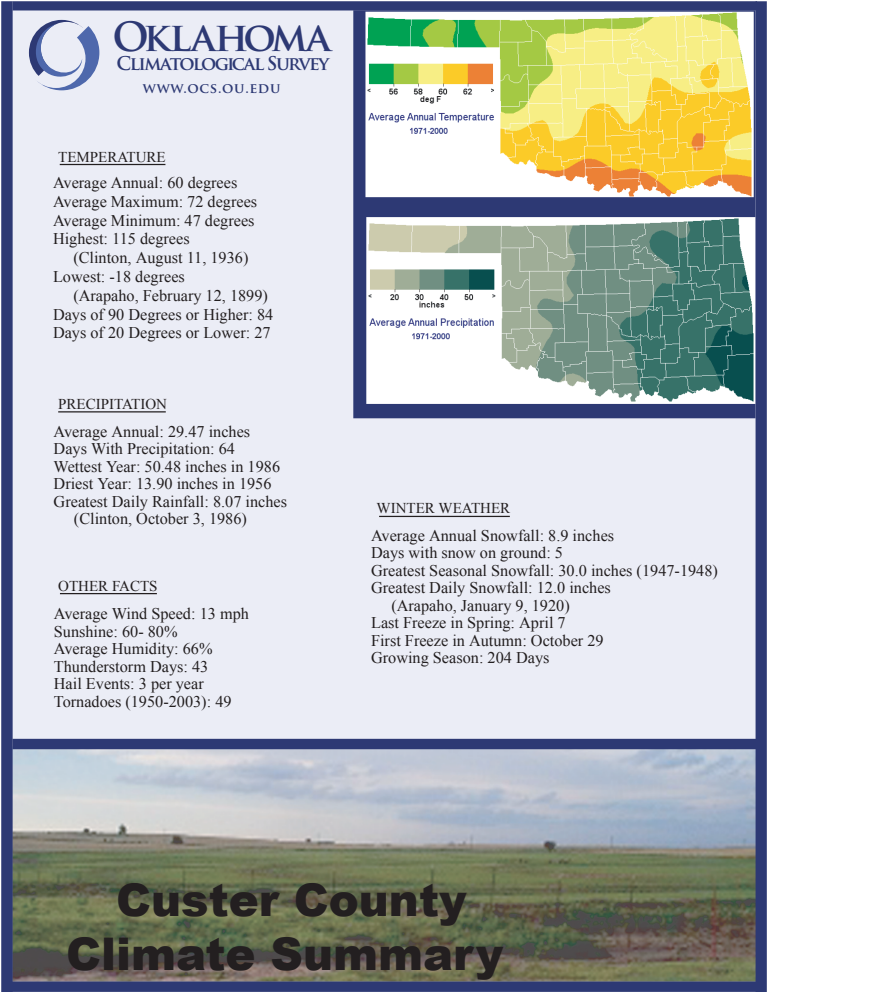
<style>
.page{position:relative;width:872px;height:992px;background:#fff}
.page>*{position:absolute;margin:0;border:0;box-sizing:border-box;transform-origin:0 0}
.t1{font:900 45px/53.8px "Arial";color:#231f20;text-align:center}
.t2{font:700 39.38px "Trajan Pro";letter-spacing:-.04em;color:#2d3974}
.t3{font:700 18.38px "Trajan Pro";letter-spacing:-.08em;color:#2d3974}
.t4{font:16.25px/18.8px "Times New Roman";color:#231f20}
.t5{font:15px "Times New Roman";color:#231f20}
.t6{font:700 13.75px "Trajan Pro";letter-spacing:.05em;color:#2d3974}
</style>
<div class="page">
<div style="left:8px;top:5px;width:750px;height:737px;background:#ebedf6"></div>
<img style="left:13px;top:749px;width:742px;height:232px">
<div style="left:13px;top:1px;width:743px;height:9px;background:#2d3974"></div>
<div style="left:12px;top:738px;width:744px;height:11px;background:#2d3974"></div>
<div style="left:755px;top:1px;width:11px;height:990px;background:#2d3974"></div>
<div style="left:11px;top:981px;width:745px;height:10px;background:#2d3974"></div>
<div style="left:1px;top:1px;width:12px;height:990px;background:#2d3974"></div>
<div style="left:353px;top:10px;width:402px;height:408px;background:#2d3974"></div>
<svg style="left:29px;top:20px;width:70px;height:70px"></svg>
<img style="left:366px;top:217px;width:389px;height:187px">
<img style="left:365px;top:12px;width:388px;height:185px">
<svg style="left:59px;top:163px;width:107px;height:3px"></svg>
<svg style="left:58px;top:411px;width:108px;height:2px"></svg>
<svg style="left:60px;top:593px;width:97px;height:1px"></svg>
<svg style="left:379px;top:515px;width:131px;height:2px"></svg>
<h2 class="t2" style="left:112px;top:13px;width:220px">OKLAHOMA</h2>
<p class="t3" style="left:116px;top:52px;width:214px">CLIMATOLOGICAL SURVEY</p>
<p class="t6" style="left:143px;top:79px;width:139px">WWW.OCS.OU.EDU</p>
<p class="t5" style="left:58px;top:148px;width:109px">TEMPERATURE</p>
<p class="t4" style="left:53px;top:173px;width:206px">Average Annual: 60 degrees<br>Average Maximum: 72 degrees<br>Average Minimum: 47 degrees<br>Highest: 115 degrees</p>
<p class="t4" style="left:53px;top:248px;width:197px;text-indent:20px">(Clinton, August 11, 1936)<br>Lowest: -18 degrees</p>
<p class="t4" style="left:53px;top:286px;width:222px;text-indent:20px">(Arapaho, February 12, 1899)<br>Days of 90 Degrees or Higher: 84<br>Days of 20 Degrees or Lower: 27</p>
<p class="t5" style="left:58px;top:395px;width:110px">PRECIPITATION</p>
<p class="t4" style="left:54px;top:421px;width:198px">Average Annual: 29.47 inches</p>
<p class="t4" style="left:54px;top:439px;width:183px">Days With Precipitation: 64</p>
<p class="t4" style="left:54px;top:456px;width:228px">Wettest Year: 50.48 inches in 1986</p>
<p class="t4" style="left:54px;top:474px;width:219px">Driest Year: 13.90 inches in 1956</p>
<p class="t4" style="left:54px;top:491px;width:235px">Greatest Daily Rainfall: 8.07 inches</p>
<p class="t4" style="left:74px;top:509px;width:174px">(Clinton, October 3, 1986)</p>
<p class="t5" style="left:58px;top:577px;width:101px">OTHER FACTS</p>
<p class="t4" style="left:54px;top:604px;width:196px;line-height:17.5px">Average Wind Speed: 13 mph<br>Sunshine: 60- 80%<br>Average Humidity: 66%<br>Thunderstorm Days: 43<br>Hail Events: 3 per year<br>Tornadoes (1950-2003): 49</p>
<p class="t5" style="left:376px;top:499px;width:135px">WINTER WEATHER</p>
<p class="t4" style="left:371px;top:526px;width:244px">Average Annual Snowfall: 8.9 inches</p>
<p class="t4" style="left:371px;top:543px;width:193px">Days with snow on ground: 5</p>
<p class="t4" style="left:371px;top:561px;width:348px">Greatest Seasonal Snowfall: 30.0 inches (1947-1948)</p>
<p class="t4" style="left:371px;top:578px;width:241px">Greatest Daily Snowfall: 12.0 inches</p>
<p class="t4" style="left:391px;top:596px;width:180px">(Arapaho, January 9, 1920)</p>
<p class="t4" style="left:371px;top:613px;width:196px">Last Freeze in Spring: April 7</p>
<p class="t4" style="left:371px;top:631px;width:234px">First Freeze in Autumn: October 29</p>
<p class="t4" style="left:371px;top:648px;width:180px">Growing Season: 204 Days</p>
<h1 class="t1" style="left:66px;top:873px;width:438px">Custer County<br>Climate Summary</h1>
</div>
